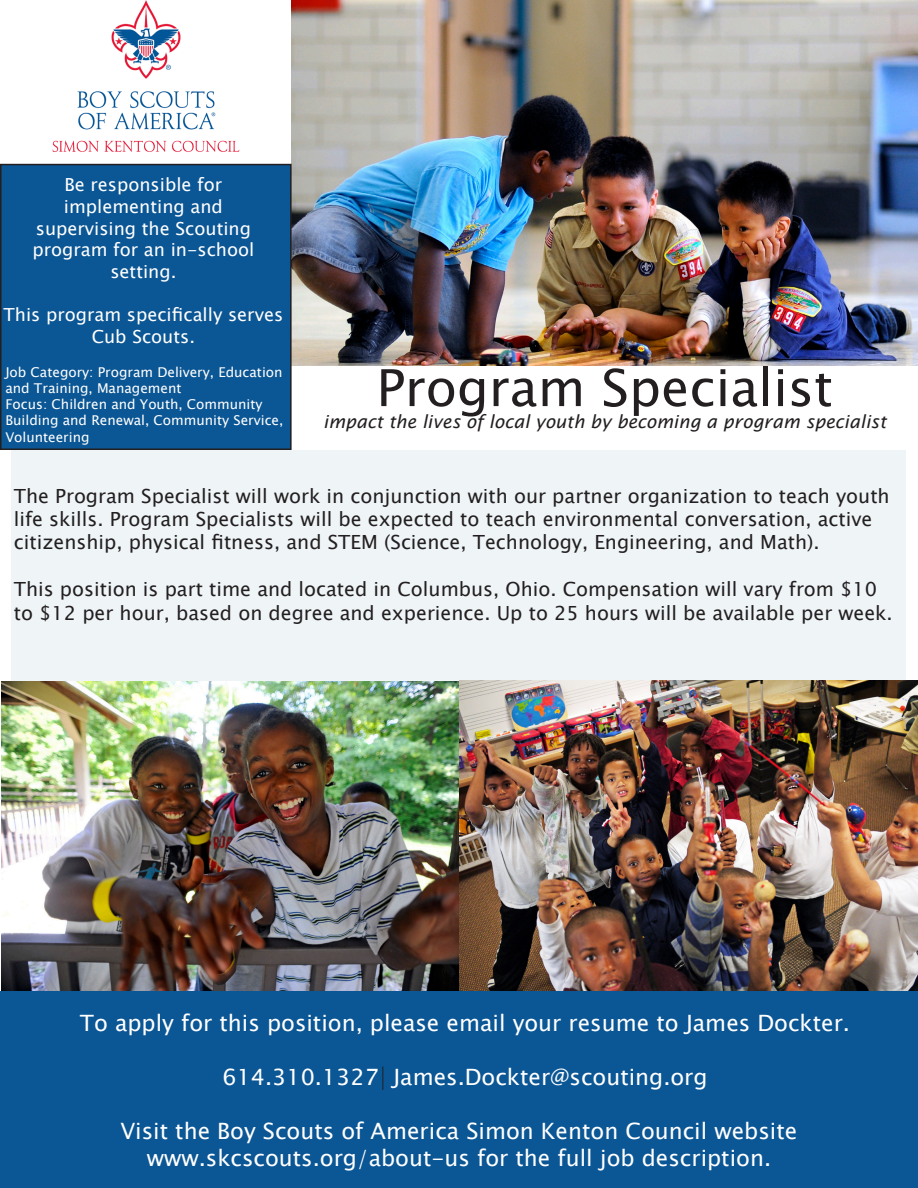
<style>
.page{position:relative;width:918px;height:1188px;background:#fff}
.page>*{position:absolute;margin:0;border:0;box-sizing:border-box;transform-origin:0 0}
.t1{font:51px "Lucida Sans Unicode";color:#231f20}
.t2{font:22.5px "Lucida Sans Unicode";color:#fff}
.t3{font:19.5px/23.4px "Lucida Sans Unicode";color:#231f20}
.t4{font:18px/21.6px "Lucida Sans Unicode";color:#fff}
.t5{font:italic 18px "Lucida Sans";color:#231f20}
.t6{font:13.5px/16.2px "Lucida Sans Unicode";color:#fff}
</style>
<div class="page">
<img style="left:292px;top:0;width:626px;height:366px">
<div style="left:11px;top:450px;width:894px;height:230px;background:#eff5f7"></div>
<img style="left:1px;top:682px;width:458px;height:310px">
<img style="left:459px;top:680px;width:459px;height:312px">
<img style="left:52px;top:0;width:187px;height:152px">
<div style="left:0;top:992px;width:918px;height:196px;background:#0b5694"></div>
<svg style="left:382px;top:1066px;width:1px;height:24px"></svg>
<div style="left:1px;top:165px;width:290px;height:284px;background:#0b5694"></div>
<div style="left:0;top:164px;width:292px;height:286px;border:2px solid #231f20"></div>
<p class="t4" style="left:64px;top:174px;width:159px">Be responsible for</p>
<p class="t4" style="left:64px;top:196px;width:161px">implementing and</p>
<p class="t4" style="left:32px;top:217px;width:223px">supervising the Scouting program for an in-school</p>
<p class="t4" style="left:110px;top:261px;width:67px">setting.</p>
<p class="t4" style="left:4px;top:304px;width:281px;text-align:center">This program specifically serves<br>Cub Scouts.</p>
<p class="t6" style="left:5px;top:364px;width:279px">Job Category: Program Delivery, Education and Training, Management</p>
<p class="t6" style="left:5px;top:396px;width:280px">Focus: Children and Youth, Community<br>Building and Renewal, Community Service,<br>Volunteering</p>
<p class="t1" style="left:377px;top:348px;width:458px">Program Specialist</p>
<p class="t5" style="left:323px;top:411px;width:565px">impact the lives of local youth by becoming a program specialist</p>
<p class="t3" style="left:14px;top:484px;width:877px">The Program Specialist will work in conjunction with our partner organization to teach youth life skills. Program Specialists will be expected to teach environmental conversation, active citizenship, physical fitness, and STEM (Science, Technology, Engineering, and Math).</p>
<p class="t3" style="left:14px;top:578px;width:880px">This position is part time and located in Columbus, Ohio. Compensation will vary from $10 to $12 per hour, based on degree and experience. Up to 25 hours will be available per week.</p>
<p class="t2" style="left:80px;top:1005px;width:772px">To apply for this position, please email your resume to James Dockter.</p>
<p class="t2" style="left:223px;top:1059px;width:486px">614.310.1327 James.Dockter@scouting.org</p>
<p class="t2" style="left:121px;top:1113px;width:678px">Visit the Boy Scouts of America Simon Kenton Council website</p>
<p class="t2" style="left:147px;top:1140px;width:626px">www.skcscouts.org/about-us for the full job description.</p>
</div>
